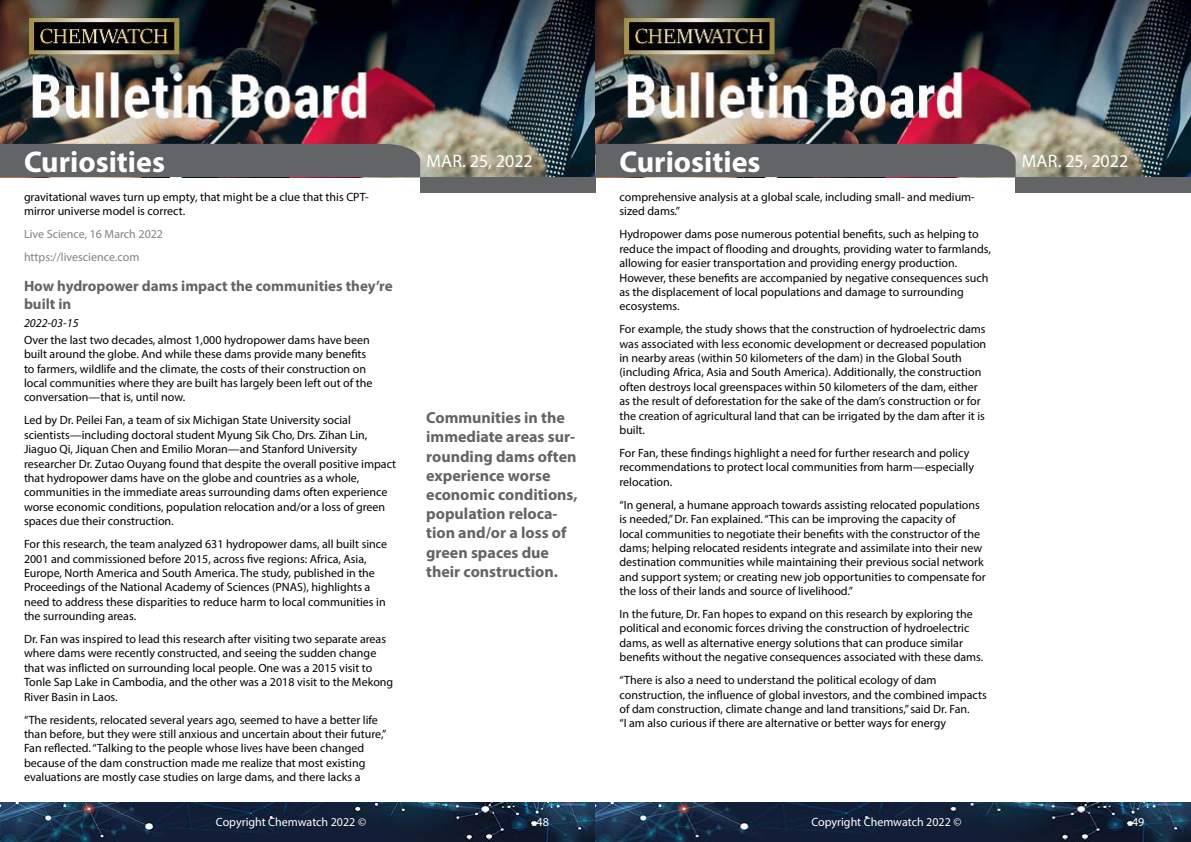
<style>
.page{position:relative;width:1191px;height:842px;background:#fff}
.page>*{position:absolute;margin:0;border:0;box-sizing:border-box;transform-origin:0 0}
.t1{font:700 30px "Myriad Pro";color:#fff}
.t2{font:18px "Myriad Pro";color:#fff}
.t3{font:700 16px/19.2px "Myriad Pro";color:#636466}
.t4{font:700 15px/18px "Myriad Pro";color:#636466}
.t5{font:12px/14.4px "Myriad Pro";color:#000}
.t6{font:12px "Myriad Pro";color:#fff}
.t7{font:12px/22.9px "Myriad Pro";color:#808285}
.t8{font:italic 12px "Myriad Pro";color:#000}
</style>
<div class="page">
<img style="left:0;top:0;width:1191px;height:177px">
<div style="left:420px;top:177px;width:175px;height:15px;background:#636466"></div>
<div style="left:1015px;top:177px;width:176px;height:15px;background:#636466"></div>
<div style="left:0;top:144px;width:420px;height:33px;background:#636466"></div>
<div style="left:595px;top:144px;width:420px;height:33px;background:#636466"></div>
<img style="left:0;top:802px;width:1191px;height:40px">
<h1 class="t1" style="left:24px;top:142px;width:142px">Curiosities</h1>
<h1 class="t1" style="left:619px;top:142px;width:142px">Curiosities</h1>
<p class="t5" style="left:619px;top:190px;width:357px">comprehensive analysis at a global scale, including small- and medium&shy;sized dams.”</p>
<p class="t5" style="left:619px;top:227px;width:373px">Hydropower dams pose numerous potential benefits, such as helping to reduce the impact of flooding and droughts, providing water to farmlands, allowing for easier transportation and providing energy production.<br>However, these benefits are accompanied by negative consequences such as the displacement of local populations and damage to surrounding ecosystems.</p>
<p class="t5" style="left:619px;top:322px;width:368px">For example, the study shows that the construction of hydroelectric dams was associated with less economic development or decreased population in nearby areas (within 50 kilometers of the dam) in the Global South (including Africa, Asia and South America). Additionally, the construction often destroys local greenspaces within 50 kilometers of the dam, either as the result of deforestation for the sake of the dam’s construction or for the creation of agricultural land that can be irrigated by the dam after it is built.</p>
<p class="t5" style="left:619px;top:446px;width:356px">For Fan, these findings highlight a need for further research and policy recommendations to protect local communities from harm—especially relocation.</p>
<p class="t5" style="left:619px;top:497px;width:368px">“In general, a humane approach towards assisting relocated populations is needed,” Dr. Fan explained. “This can be improving the capacity of<br>local communities to negotiate their benefits with the constructor of the dams; helping relocated residents integrate and assimilate into their new destination communities while maintaining their previous social network and support system; or creating new job opportunities to compensate for the loss of their lands and source of livelihood.”</p>
<p class="t5" style="left:619px;top:607px;width:365px">In the future, Dr. Fan hopes to expand on this research by exploring the political and economic forces driving the construction of hydroelectric dams, as well as alternative energy solutions that can produce similar benefits without the negative consequences associated with these dams.</p>
<p class="t5" style="left:619px;top:673px;width:369px">“There is also a need to understand the political ecology of dam construction, the influence of global investors, and the combined impacts of dam construction, climate change and land transitions,” said Dr. Fan.<br>“I am also curious if there are alternative or better ways for energy</p>
<h2 class="t2" style="left:426px;top:149px;width:108px">Mar. 25, 2022</h2>
<h2 class="t2" style="left:1022px;top:149px;width:108px">Mar. 25, 2022</h2>
<p class="t5" style="left:24px;top:190px;width:346px">gravitational waves turn up empty, that might be a clue that this CPT&shy;mirror universe model is correct.</p>
<p class="t7" style="left:24px;top:223px;width:141px">Live Science, 16 March 2022 https://livescience.com</p>
<p class="t4" style="left:24px;top:277px;width:370px">How hydropower dams impact the communities they’re built in</p>
<p class="t8" style="left:24px;top:315px;width:56px">2022-03-15</p>
<p class="t5" style="left:24px;top:332px;width:350px">Over the last two decades, almost 1,000 hydropower dams have been built around the globe. And while these dams provide many benefits to farmers, wildlife and the climate, the costs of their construction on local communities where they are built has largely been left out of the conversation—that is, until now.</p>
<p class="t5" style="left:24px;top:413px;width:374px">Led by Dr. Peilei Fan, a team of six Michigan State University social scientists—including doctoral student Myung Sik Cho, Drs. Zihan Lin, Jiaguo Qi, Jiquan Chen and Emilio Moran—and Stanford University researcher Dr. Zutao Ouyang found that despite the overall positive impact that hydropower dams have on the globe and countries as a whole, communities in the immediate areas surrounding dams often experience worse economic conditions, population relocation and/or a loss of green spaces due their construction.</p>
<p class="t5" style="left:24px;top:537px;width:365px">For this research, the team analyzed 631 hydropower dams, all built since 2001 and commissioned before 2015, across five regions: Africa, Asia, Europe, North America and South America. The study, published in the Proceedings of the National Academy of Sciences (PNAS), highlights a need to address these disparities to reduce harm to local communities in the surrounding areas.</p>
<p class="t5" style="left:24px;top:632px;width:371px">Dr. Fan was inspired to lead this research after visiting two separate areas where dams were recently constructed, and seeing the sudden change that was inflicted on surrounding local people. One was a 2015 visit to Tonle Sap Lake in Cambodia, and the other was a 2018 visit to the Mekong River Basin in Laos.</p>
<p class="t5" style="left:24px;top:712px;width:364px">“The residents, relocated several years ago, seemed to have a better life than before, but they were still anxious and uncertain about their future,” Fan reflected. “Talking to the people whose lives have been changed because of the dam construction made me realize that most existing evaluations are mostly case studies on large dams, and there lacks a</p>
<h3 class="t3" style="left:426px;top:408px;width:153px">Communities in the immediate areas sur&shy;rounding dams often experience worse economic conditions, population reloca&shy;tion and/or a loss of green spaces due their construction.</h3>
<p class="t6" style="left:216px;top:815px;width:152px">Copyright Chemwatch 2022 ©</p>
<p class="t6" style="left:536px;top:815px;width:14px">48</p>
<p class="t6" style="left:811px;top:815px;width:152px">Copyright Chemwatch 2022 ©</p>
<p class="t6" style="left:1132px;top:815px;width:14px">49</p>
</div>
